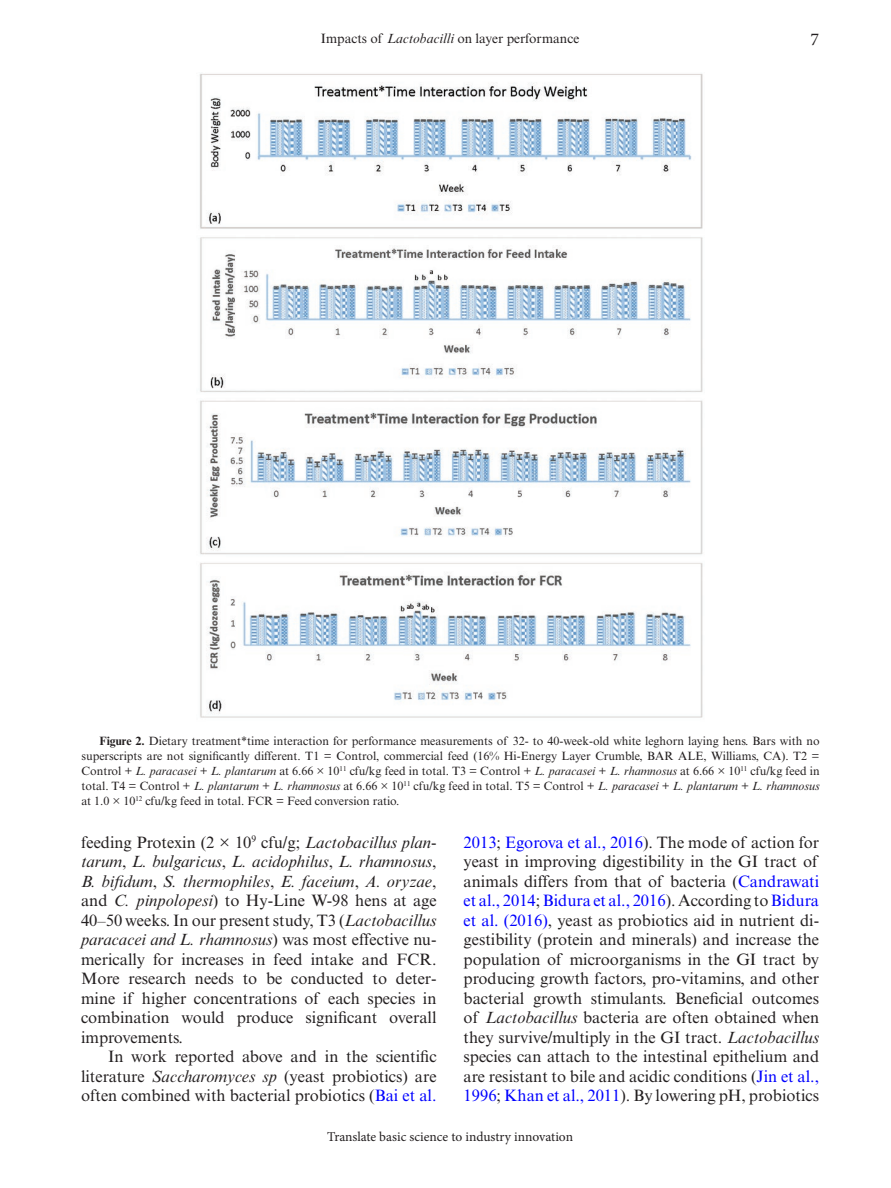
<style>
.page{position:relative;width:891px;height:1188px;background:#fff}
.page>*{position:absolute;margin:0;border:0;box-sizing:border-box;transform-origin:0 0}
.t1{font:18px "Minion Pro";color:#231f20}
.t2{font:16.5px/19.5px "Times New Roman MT Std";color:#231f20;text-align:justify}
.t3{font:13.5px "Minion Pro";color:#231f20}
.t4{font:13.5px "Times New Roman MT Std";color:#231f20}
.t5{font:12px/15px "Times New Roman MT Std";color:#231f20;text-align:justify}
.s1{font-style:italic}
.s2{font-weight:700}
.s3{color:#00f}
</style>
<div class="page">
<img style="left:200px;top:73px;width:503px;height:645px">
<p class="t4" style="left:321px;top:30px;width:260px">Impacts of <span class="s1">Lactobacilli</span> on layer performance</p>
<p class="t1" style="left:810px;top:27px;width:10px">7</p>
<p class="t5" style="left:81px;top:733px;width:740px;text-indent:18px"><span class="s2">Figure 2.</span> Dietary treatment*time interaction for performance measurements of 32- to 40-week-old white leghorn laying hens. Bars with no superscripts are not significantly different. T1 = Control, commercial feed (16% Hi-Energy Layer Crumble, BAR ALE, Williams, CA). T2 = Control + <span class="s1">L. paracasei</span> + <span class="s1">L. plantarum</span> at 6.66 × 10<sup>11</sup> cfu/kg feed in total. T3 = Control + <span class="s1">L. paracasei</span> + <span class="s1">L. rhamnosus</span> at 6.66 × 10<sup>11</sup> cfu/kg feed in total. T4 = Control + <span class="s1">L. plantarum</span> + <span class="s1">L. rhamnosus</span> at 6.66 × 10<sup>11</sup> cfu/kg feed in total. T5 = Control + <span class="s1">L. paracasei</span> + <span class="s1">L. plantarum</span> + <span class="s1">L. rhamnosus </span>at 1.0 × 10<sup>12</sup> cfu/kg feed in total. FCR = Feed conversion ratio.</p>
<p class="t2" style="left:81px;top:832px;width:357px">feeding Protexin (2 × 10<sup>9</sup> cfu/g; <span class="s1">Lactobacillus plan&shy;tarum</span>, <span class="s1">L. bulgaricus</span>, <span class="s1">L. acidophilus</span>, <span class="s1">L. rhamnosus</span>, <span class="s1">B. bifidum</span>, <span class="s1">S. thermophiles</span>, <span class="s1">E. faceium</span>, <span class="s1">A. oryzae</span>, and <span class="s1">C. pinpolopesi</span>) to Hy-Line W-98 hens at age 40–50 weeks. In our present study, T3 (<span class="s1">Lactobacillus paracacei and L. rhamnosus</span>) was most effective nu&shy;merically for increases in feed intake and FCR.<br>More research needs to be conducted to deter&shy;mine if higher concentrations of each species in combination would produce significant overall improvements.</p>
<p class="t2" style="left:81px;top:1047px;width:357px;text-indent:27px">In work reported above and in the scientific literature <span class="s1">Saccharomyces sp</span> (yeast probiotics) are often combined with bacterial probiotics (<span class="s3">Bai et al.</span></p>
<p class="t2" style="left:463px;top:832px;width:357px"><span class="s3">2013</span>; <span class="s3">Egorova et al., 2016</span>). The mode of action for yeast in improving digestibility in the GI tract of animals differs from that of bacteria (<span class="s3">Candrawati et al., 2014</span>; <span class="s3">Bidura et al., 2016</span>). According to <span class="s3">Bidura et al. (2016)</span>, yeast as probiotics aid in nutrient di&shy;gestibility (protein and minerals) and increase the population of microorganisms in the GI tract by producing growth factors, pro-vitamins, and other bacterial growth stimulants. Beneficial outcomes of <span class="s1">Lactobacillus</span> bacteria are often obtained when they survive/multiply in the GI tract. <span class="s1">Lactobacillus </span>species can attach to the intestinal epithelium and are resistant to bile and acidic conditions (<span class="s3">Jin et al., 1996</span>; <span class="s3">Khan et al., 2011</span>). By lowering pH, probiotics</p>
<p class="t3" style="left:327px;top:1128px;width:247px">Translate basic science to industry innovation</p>
</div>
